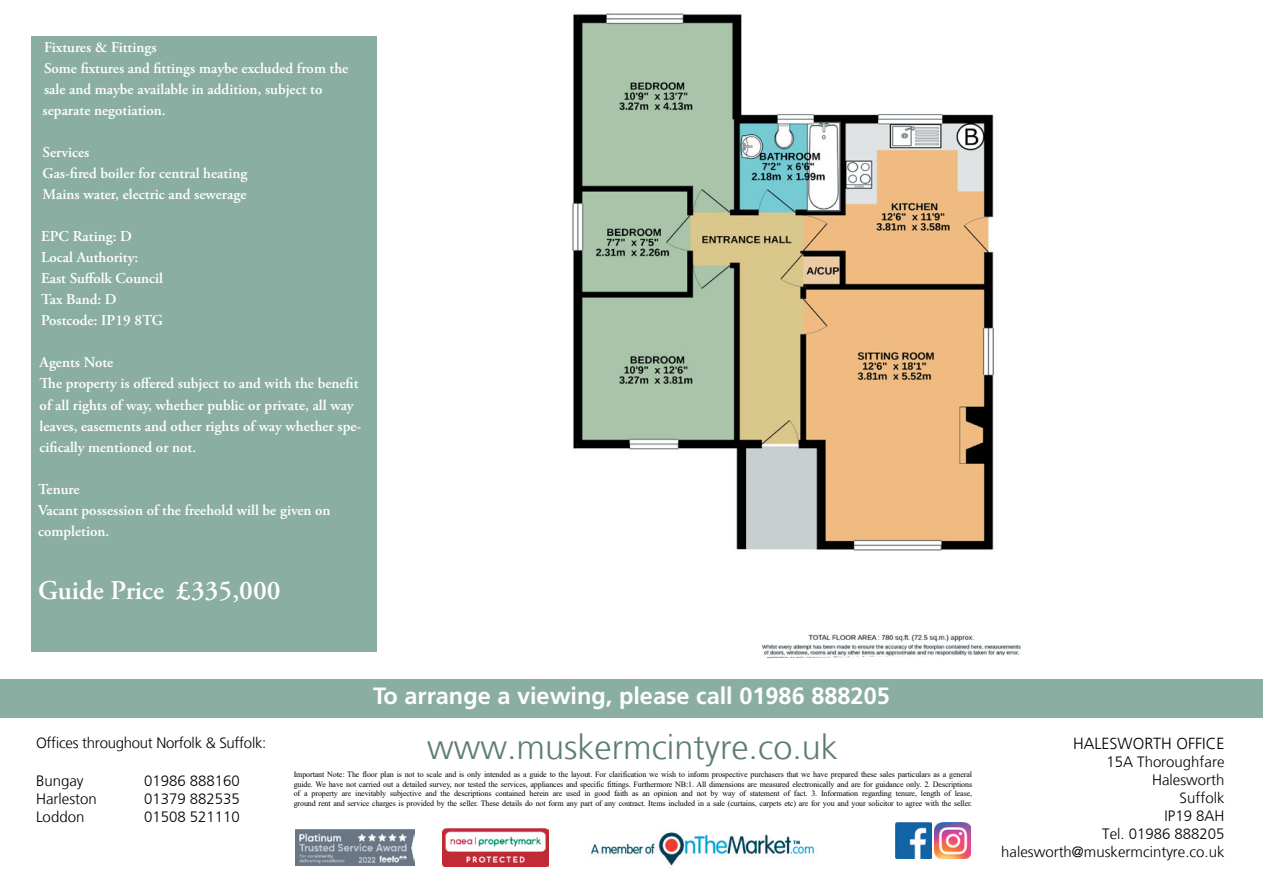
<style>
.page{position:relative;width:1263px;height:893px;background:#fff}
.page>*{position:absolute;margin:0;border:0;box-sizing:border-box;transform-origin:0 0}
.t1{font:300 34.2px "Frutiger LT";color:#5d7d73}
.t2{font:600 27px "Adobe Garamond Pro";color:#fff}
.t3{font:700 23.55px "Frutiger LT Std";color:#fff}
.t4{font:300 16.05px "Frutiger LT";color:#000}
.t5{font:600 15px/21px "Adobe Garamond Pro";color:#fff}
.t6{font:300 15px/18px "Frutiger LT";color:#000;text-align:right}
.t7{font:300 15px "Frutiger LT";letter-spacing:-.02em;color:#000}
.t8{font:7.95px/9.6px "Times New Roman";letter-spacing:-.015em;color:#000;text-align:justify}
</style>
<div class="page">
<div style="left:32px;top:36px;width:345px;height:615px;background:#8baea3"></div>
<img style="left:572px;top:13px;width:449px;height:646px">
<div style="left:0;top:679px;width:1263px;height:39px;background:#8baea3"></div>
<img style="left:591px;top:832px;width:224px;height:34px">
<img style="left:935px;top:823px;width:36px;height:36px">
<img style="left:895px;top:823px;width:37px;height:36px">
<img style="left:296px;top:830px;width:118px;height:35px">
<img style="left:442px;top:828px;width:106px;height:39px">
<h3 class="t5" style="left:43px;top:37px;width:307px">Fixtures &amp; Fittings<br>Some fixtures and fittings maybe excluded from the sale and maybe available in addition, subject to separate negotiation.</h3>
<h3 class="t5" style="left:43px;top:142px;width:206px">Services<br>Gas-fired boiler for central heating<br>Mains water, electric and sewerage</h3>
<h3 class="t5" style="left:41px;top:226px;width:123px">EPC Rating: D<br>Local Authority:<br>East Suffolk Council<br>Tax Band: D<br>Postcode: IP19 8TG</h3>
<h3 class="t5" style="left:40px;top:352px;width:323px">Agents Note<br>The property is offered subject to and with the benefit of all rights of way, whether public or private, all way leaves, easements and other rights of way whether spe&shy;cifically mentioned or not.</h3>
<h3 class="t5" style="left:38px;top:478px;width:294px">Tenure<br>Vacant possession of the freehold will be given on completion.</h3>
<h2 class="t2" style="left:38px;top:574px;width:244px">Guide Price £335,000</h2>
<h3 class="t7" style="left:36px;top:735px;width:232px">Offices throughout Norfolk &amp; Suffolk:</h3>
<h3 class="t6" style="left:36px;top:772px;width:49px">Bungay</h3>
<h3 class="t6" style="left:144px;top:772px;width:97px">01986 888160</h3>
<h3 class="t6" style="left:36px;top:790px;width:62px">Harleston</h3>
<h3 class="t6" style="left:144px;top:790px;width:97px">01379 882535</h3>
<h3 class="t6" style="left:36px;top:808px;width:50px">Loddon</h3>
<h3 class="t6" style="left:144px;top:808px;width:97px">01508 521110</h3>
<h3 class="t3" style="left:373px;top:682px;width:518px">To arrange a viewing, please call 01986 888205</h3>
<h1 class="t1" style="left:427px;top:728px;width:412px">www.muskermcintyre.co.uk</h1>
<p class="t8" style="left:294px;top:769px;width:680px">Important Note: The floor plan is not to scale and is only intended as a guide to the layout. For clarification we wish to inform prospective purchasers that we have prepared these sales particulars as a general guide. We have not carried out a detailed survey, nor tested the services, appliances and specific fittings. Furthermore NB:1. All dimensions are measured electronically and are for guidance only. 2. Descriptions of a property are inevitably subjective and the descriptions contained herein are used in good faith as an opinion and not by way of statement of fact. 3. Information regarding tenure, length of lease, ground rent and service charges is provided by the seller. These details do not form any part of any contract. Items included in a sale (curtains, carpets etc) are for you and your solicitor to agree with the seller.</p>
<h3 class="t4" style="left:1073px;top:735px;width:153px">HALESWORTH OFFICE</h3>
<h3 class="t6" style="left:1001px;top:753px;width:225px">15A Thoroughfare<br>Halesworth<br>Suffolk<br>IP19 8AH<br>Tel. 01986 888205 halesworth@muskermcintyre.co.uk</h3>
</div>
